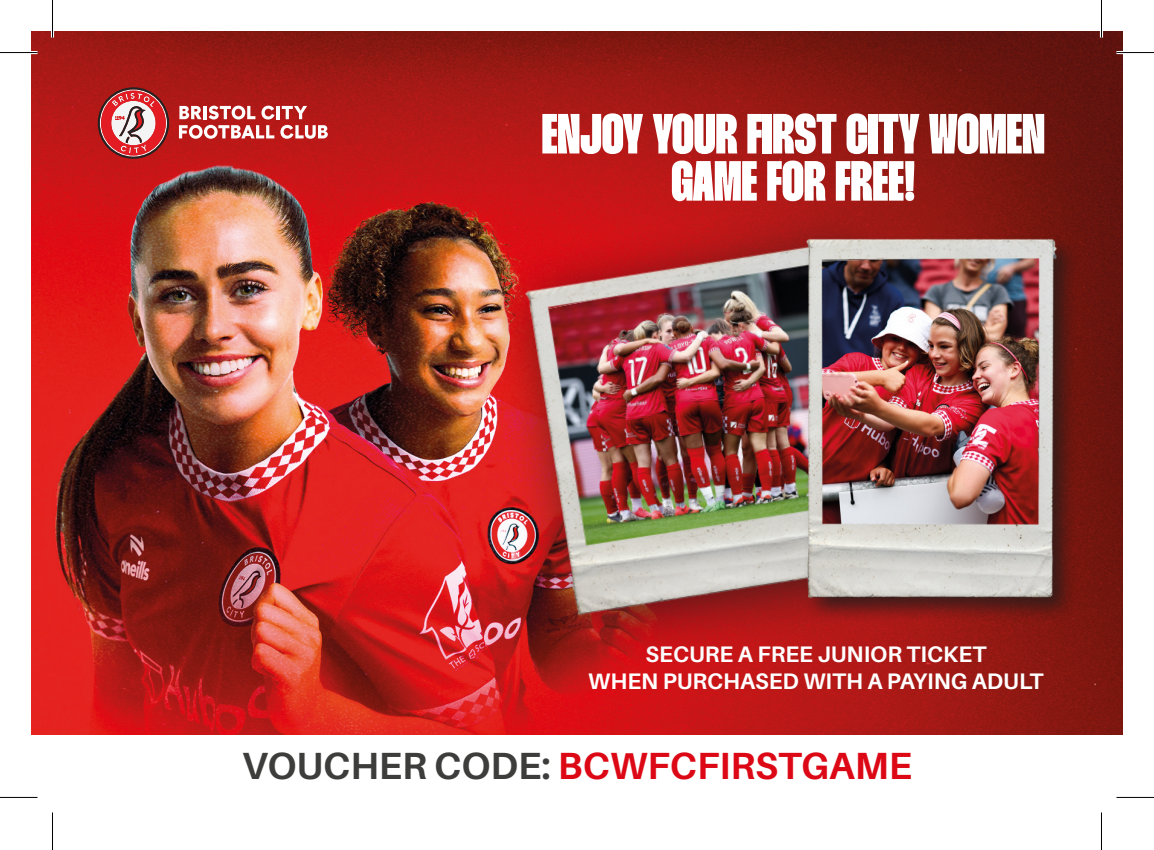
<style>
.page{position:relative;width:1154px;height:850px;background:#fff}
.page>*{position:absolute;margin:0;border:0;box-sizing:border-box;transform-origin:0 0}
.t1{font:56.5px/47px "Thunder Extra Bold LC";color:#fff;text-align:center}
.t2{font:700 37.75px "Aileron";color:#dc0815}
.t3{font:700 22.5px/27px "Aileron";color:#fff;text-align:center}
.s1{color:#3d3d3c}
</style>
<div class="page">
<img style="left:31px;top:31px;width:1092px;height:703px">
<div style="left:486px;top:199px;width:468px;height:473px;background:#1d1d1b;opacity:.75"></div>
<img style="left:502px;top:222px;width:419px;height:411px">
<div style="left:803px;top:233px;width:279px;height:389px;background:#1d1d1b;opacity:.75"></div>
<img style="left:791px;top:222px;width:279px;height:392px">
<svg style="left:98px;top:87px;width:71px;height:72px"></svg>
<svg style="left:179px;top:106px;width:23px;height:13px"></svg>
<hr style="left:203px;top:106px;width:4px;height:13px;background:#fff">
<svg style="left:209px;top:106px;width:46px;height:13px"></svg>
<svg style="left:261px;top:106px;width:14px;height:13px"></svg>
<hr style="left:276px;top:106px;width:4px;height:13px;background:#fff">
<svg style="left:282px;top:106px;width:25px;height:13px"></svg>
<svg style="left:179px;top:125px;width:95px;height:14px"></svg>
<svg style="left:280px;top:125px;width:48px;height:14px"></svg>
<hr style="left:0;top:51px;width:38px;height:3px;background:#fff">
<hr style="left:1116px;top:51px;width:38px;height:3px;background:#fff">
<hr style="left:51px;top:0;width:3px;height:38px;background:#fff">
<hr style="left:1100px;top:0;width:3px;height:38px;background:#fff">
<hr style="left:0;top:52px;width:38px;height:1px;background:#000">
<hr style="left:1116px;top:52px;width:38px;height:1px;background:#000">
<hr style="left:0;top:796px;width:38px;height:1px;background:#000">
<hr style="left:1116px;top:796px;width:38px;height:1px;background:#000">
<hr style="left:52px;top:0;width:1px;height:38px;background:#000">
<hr style="left:52px;top:812px;width:1px;height:37px;background:#000">
<hr style="left:1101px;top:0;width:1px;height:38px;background:#000">
<hr style="left:1101px;top:812px;width:1px;height:37px;background:#000">
<h1 class="t1" style="left:542px;top:114px;width:505px">ENJOY YOUR FIRST CITY WOMEN<br>GAME FOR FREE!</h1>
<p class="t3" style="left:588px;top:640px;width:457px">SECURE A FREE JUNIOR TICKET<br>WHEN PURCHASED WITH A PAYING ADULT</p>
<h2 class="t2" style="left:242px;top:744px;width:671px"><span class="s1">VOUCHER CODE:</span> BCWFCFIRSTGAME</h2>
</div>
